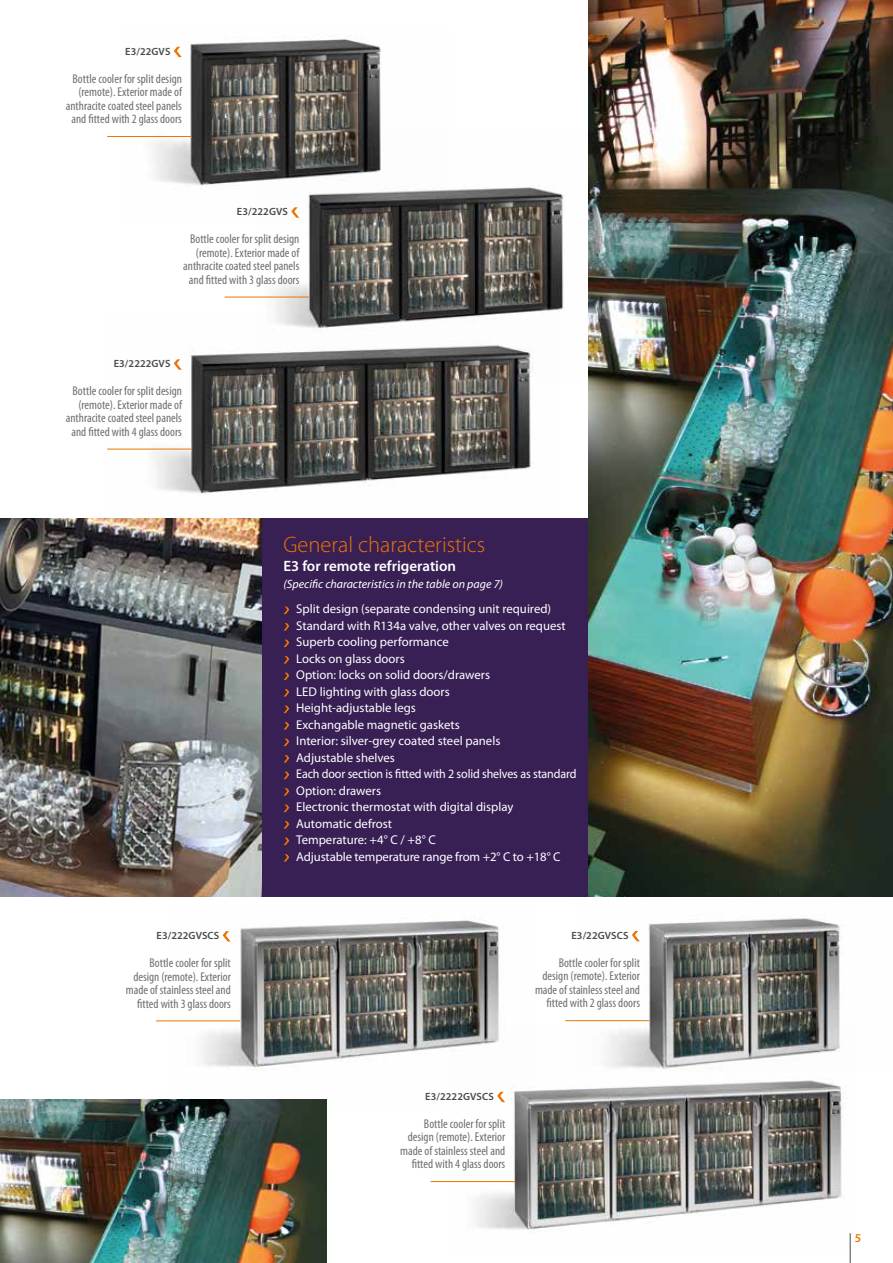
<style>
.page{position:relative;width:893px;height:1263px;background:#fff}
.page>*{position:absolute;margin:0;border:0;box-sizing:border-box;transform-origin:0 0}
.t1{font:300 22.5px "Myriad Pro";color:#ee7402}
.t2{font:600 15px "Myriad Pro";color:#fff}
.t3{font:condensed 12.75px/13.5px "Myriad Pro";color:#706f6f;text-align:right}
.t4{font:12.75px/16.5px "Myriad Pro";color:#fff}
.t5{font:italic 12px "Myriad Pro";color:#fff}
.t6{font:600 12px "Myriad Pro";color:#ee7402}
.t7{font:600 10.5px "Myriad Pro";letter-spacing:.01em;color:#4a4a49}
</style>
<div class="page">
<img style="left:151px;top:37px;width:230px;height:149px">
<img style="left:255px;top:133px;width:309px;height:182px">
<img style="left:110px;top:315px;width:424px;height:180px">
<img style="left:575px;top:918px;width:268px;height:108px">
<img style="left:169px;top:920px;width:330px;height:186px">
<img style="left:449px;top:1026px;width:401px;height:226px">
<svg style="left:497px;top:1092px;width:8px;height:10px"></svg>
<hr style="left:431px;top:1181px;width:84px;height:1px;background:#ee7402">
<svg style="left:223px;top:931px;width:8px;height:10px"></svg>
<hr style="left:156px;top:1020px;width:84px;height:1px;background:#ee7402">
<svg style="left:632px;top:931px;width:8px;height:10px"></svg>
<hr style="left:565px;top:1020px;width:84px;height:1px;background:#ee7402">
<svg style="left:292px;top:207px;width:7px;height:11px"></svg>
<hr style="left:225px;top:297px;width:84px;height:1px;background:#ee7402">
<svg style="left:174px;top:359px;width:8px;height:11px"></svg>
<hr style="left:107px;top:449px;width:84px;height:1px;background:#ee7402">
<svg style="left:174px;top:47px;width:8px;height:10px"></svg>
<hr style="left:107px;top:136px;width:84px;height:1px;background:#ee7402">
<hr style="left:850px;top:1233px;width:1px;height:30px;background:#4a4a49">
<img style="left:0;top:518px;width:262px;height:378px">
<div style="left:262px;top:518px;width:631px;height:378px;background:#382055"></div>
<svg style="left:284px;top:607px;width:5px;height:7px"></svg>
<svg style="left:283px;top:623px;width:6px;height:8px"></svg>
<svg style="left:284px;top:640px;width:5px;height:7px"></svg>
<svg style="left:283px;top:656px;width:6px;height:8px"></svg>
<svg style="left:284px;top:673px;width:5px;height:7px"></svg>
<svg style="left:283px;top:689px;width:6px;height:8px"></svg>
<svg style="left:284px;top:706px;width:5px;height:7px"></svg>
<svg style="left:283px;top:722px;width:6px;height:8px"></svg>
<svg style="left:284px;top:739px;width:5px;height:7px"></svg>
<svg style="left:283px;top:755px;width:6px;height:8px"></svg>
<svg style="left:284px;top:772px;width:5px;height:7px"></svg>
<svg style="left:283px;top:788px;width:6px;height:8px"></svg>
<svg style="left:284px;top:805px;width:5px;height:7px"></svg>
<svg style="left:283px;top:821px;width:6px;height:8px"></svg>
<svg style="left:284px;top:838px;width:5px;height:7px"></svg>
<svg style="left:283px;top:854px;width:6px;height:8px"></svg>
<img style="left:588px;top:0;width:305px;height:896px">
<img style="left:0;top:1099px;width:326px;height:164px">
<p class="t7" style="left:125px;top:44px;width:47px">E3/22GVS</p>
<p class="t3" style="left:66px;top:72px;width:118px">Bottle cooler for split design (remote). Exterior made of anthracite coated steel panels and fitted with 2 glass doors</p>
<p class="t7" style="left:237px;top:205px;width:53px">E3/222GVS</p>
<p class="t3" style="left:183px;top:232px;width:118px">Bottle cooler for split design (remote). Exterior made of anthracite coated steel panels and fitted with 3 glass doors</p>
<p class="t7" style="left:114px;top:357px;width:58px">E3/2222GVS</p>
<p class="t3" style="left:66px;top:384px;width:118px">Bottle cooler for split design (remote). Exterior made of anthracite coated steel panels and fitted with 4 glass doors</p>
<p class="t7" style="left:157px;top:929px;width:64px">E3/222GVSCS</p>
<p class="t3" style="left:126px;top:956px;width:106px">Bottle cooler for split design (remote). Exterior made of stainless steel and fitted with 3 glass doors</p>
<h1 class="t1" style="left:283px;top:531px;width:203px">General characteristics</h1>
<p class="t2" style="left:283px;top:557px;width:174px">E3 for remote refrigeration</p>
<p class="t5" style="left:283px;top:576px;width:221px">(Specific characteristics in the table on page 7)</p>
<p class="t4" style="left:296px;top:601px;width:282px">Split design (separate condensing unit required)<br>Standard with R134a valve, other valves on request Superb cooling performance<br>Locks on glass doors<br>Option: locks on solid doors/drawers<br>LED lighting with glass doors<br>Height-adjustable legs<br>Exchangable magnetic gaskets<br>Interior: silver-grey coated steel panels<br>Adjustable shelves<br>Each door section is fitted with 2 solid shelves as standard Option: drawers<br>Electronic thermostat with digital display<br>Automatic defrost<br>Temperature: +4° C / +8° C<br>Adjustable temperature range from +2° C to +18° C</p>
<p class="t7" style="left:571px;top:929px;width:59px">E3/22GVSCS</p>
<p class="t3" style="left:535px;top:956px;width:106px">Bottle cooler for split design (remote). Exterior made of stainless steel and fitted with 2 glass doors</p>
<p class="t7" style="left:425px;top:1089px;width:70px">E3/2222GVSCS</p>
<p class="t3" style="left:400px;top:1117px;width:106px">Bottle cooler for split design (remote). Exterior made of stainless steel and fitted with 4 glass doors</p>
<p class="t6" style="left:855px;top:1230px;width:8px">5</p>
</div>
